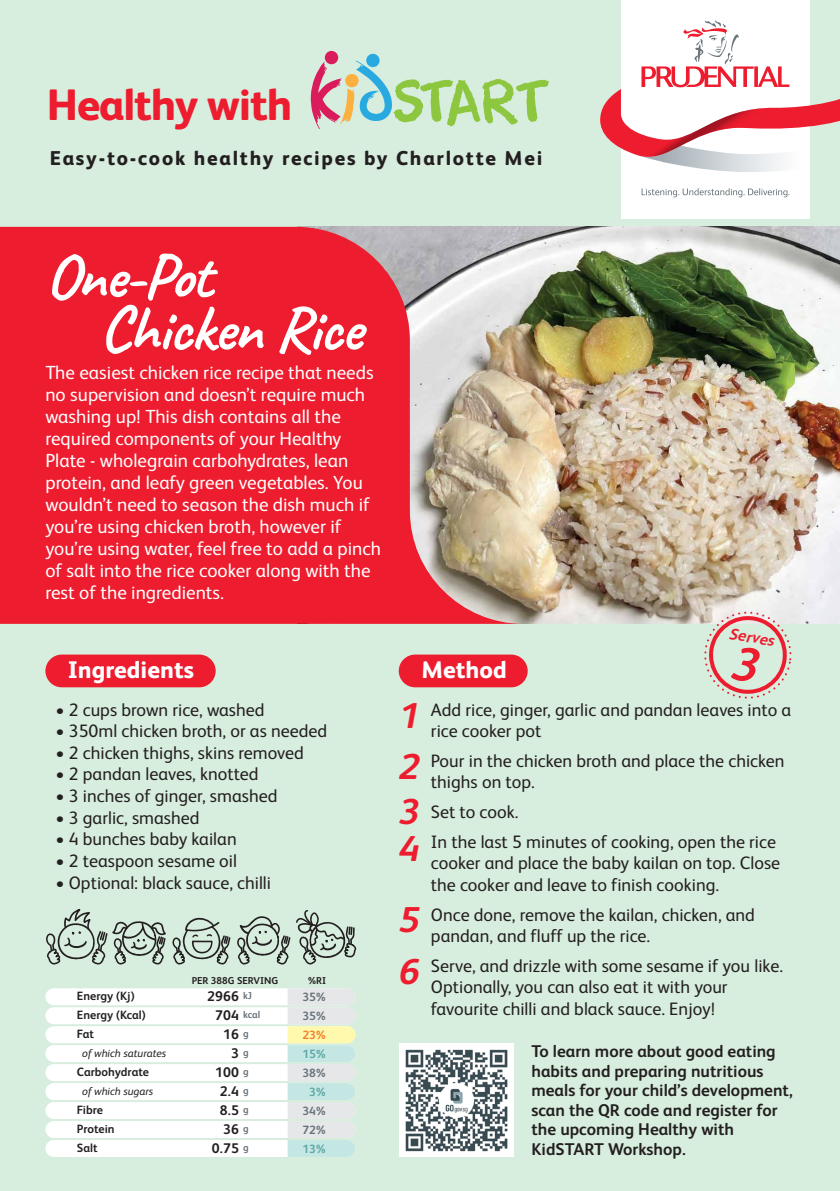
<style>
.page{position:relative;width:840px;height:1191px;background:#fff}
.page>*{position:absolute;margin:0;border:0;box-sizing:border-box;transform-origin:0 0}
.t1{font:700 64px/52.6px "Caveat";letter-spacing:-.025em;color:#fff}
.t2{font:800 44px "FS Albert Pro";letter-spacing:-.025em;color:#ed1c2e}
.t3{font:italic 700 36px/50.8px "FS Albert Pro";color:#ed1c2e;scale:1.04 1}
.t4{font:800 24px "FS Albert Pro";color:#fff}
.t5{font:800 20px "FS Albert Pro";letter-spacing:.085em;color:#231f20}
.t6{font:19px/22px "FS Albert Pro";color:#fff}
.t7{font:18px/21.6px "FS Albert Pro";color:#231f20}
.t8{font:700 17px/19.4px "FS Albert Pro";color:#231f20}
.t9{font:italic 700 16px "FS Albert Pro";color:#ed1c2e}
.t10{font:700 14px/19px "FS Albert Pro";letter-spacing:.01em;color:#231f20;text-align:right}
.t11{font:700 12px "FS Albert Pro";color:#231f20}
.t12{font:700 12px/19px "FS Albert Pro";color:#68737a}
.t13{font:700 12px "FS Albert Pro";color:#5ca8a5}
.t14{font:700 12px "FS Albert Pro";color:#f57e29}
.t15{font:italic 11px "FS Albert Pro";color:#231f20}
.t16{font:700 10px "FS Albert Pro";color:#231f20}
.t17{font:700 10px "FS Albert Pro";color:#68737a}
</style>
<div class="page">
<div style="left:0;top:0;width:839px;height:1191px;background:#d7eddd"></div>
<img style="left:816px;top:227px;width:23px;height:397px">
<img style="left:0;top:227px;width:816px;height:397px">
<div style="left:324px;top:51px;width:14px;height:13px;background:#da1c5c;border-radius:50%"></div>
<div style="left:366px;top:54px;width:13px;height:13px;background:#28aae1;border-radius:50%"></div>
<svg style="left:310px;top:61px;width:238px;height:68px"></svg>
<div style="left:45px;top:654px;width:170px;height:33px;background:#ed1c2e;border-radius:16px"></div>
<div style="left:398px;top:654px;width:129px;height:33px;background:#ed1c2e;border-radius:16px"></div>
<div style="left:621px;top:0;width:188px;height:218px;background:#fff"></div>
<svg style="left:600px;top:20px;width:239px;height:152px"></svg>
<svg style="left:641px;top:188px;width:148px;height:9px"></svg>
<div style="left:45px;top:1007px;width:310px;height:17px;background:#fff;border-radius:9px"></div>
<div style="left:45px;top:1026px;width:310px;height:17px;background:#fff;border-radius:9px"></div>
<div style="left:45px;top:1045px;width:310px;height:17px;background:#fff;border-radius:9px"></div>
<div style="left:45px;top:1064px;width:310px;height:17px;background:#fff;border-radius:9px"></div>
<div style="left:45px;top:1083px;width:310px;height:17px;background:#fff;border-radius:9px"></div>
<div style="left:45px;top:1102px;width:310px;height:17px;background:#fff;border-radius:9px"></div>
<div style="left:45px;top:1121px;width:310px;height:17px;background:#fff;border-radius:9px"></div>
<div style="left:45px;top:988px;width:310px;height:17px;background:#fff;border-radius:9px"></div>
<div style="left:45px;top:1140px;width:310px;height:17px;background:#fff;border-radius:9px"></div>
<svg style="left:287px;top:988px;width:68px;height:169px;background:#dde9e0"></svg>
<img style="left:399px;top:1043px;width:114px;height:114px">
<svg style="left:296px;top:910px;width:60px;height:55px"></svg>
<svg style="left:237px;top:916px;width:53px;height:48px"></svg>
<svg style="left:46px;top:908px;width:120px;height:56px"></svg>
<svg style="left:172px;top:917px;width:58px;height:47px"></svg>
<svg style="left:701px;top:609px;width:92px;height:90px"></svg>
<h2 class="t2" style="left:47px;top:70px;width:247px">Healthy with</h2>
<p class="t5" style="left:50px;top:142px;width:493px">Easy-to-cook healthy recipes by Charlotte Mei</p>
<h1 class="t1" style="left:99px;top:250px;width:263px;text-indent:-54px">One-Pot<br>Chicken Rice</h1>
<p class="t6" style="left:45px;top:360px;width:337px">The easiest chicken rice recipe that needs no supervision and doesn’t require much washing up! This dish contains all the required components of your Healthy Plate - wholegrain carbohydrates, lean protein, and leafy green vegetables. You wouldn’t need to season the dish much if you’re using chicken broth, however if you’re using water, feel free to add a pinch of salt into the rice cooker along with the rest of the ingredients.</p>
<p class="t9" style="left:731px;top:621px;width:47px;rotate:10deg">Serves</p>
<h3 class="t4" style="left:68px;top:650px;width:128px">Ingredients</h3>
<h3 class="t4" style="left:421px;top:651px;width:87px">Method</h3>
<p class="t7" style="left:430px;top:697px;width:362px">Add rice, ginger, garlic and pandan leaves into a rice cooker pot</p>
<p class="t7" style="left:430px;top:748px;width:355px">Pour in the chicken broth and place the chicken thighs on top.</p>
<p class="t7" style="left:430px;top:795px;width:346px;line-height:29.6px">Set to cook.<br>In the last 5 minutes of cooking, open the rice</p>
<p class="t7" style="left:430px;top:851px;width:350px">cooker and place the baby kailan on top. Close the cooker and leave to finish cooking.</p>
<p class="t7" style="left:430px;top:902px;width:325px">Once done, remove the kailan, chicken, and pandan, and fluff up the rice.</p>
<p class="t7" style="left:430px;top:953px;width:353px">Serve, and drizzle with some sesame if you like.<br>Optionally, you can also eat it with your favourite chilli and black sauce. Enjoy!</p>
<p class="t7" style="left:55px;top:697px;width:210px">• 2 cups brown rice, washed</p>
<p class="t7" style="left:55px;top:719px;width:273px">• 350ml chicken broth, or as needed</p>
<p class="t7" style="left:55px;top:740px;width:250px">• 2 chicken thighs, skins removed</p>
<p class="t7" style="left:55px;top:762px;width:204px">• 2 pandan leaves, knotted</p>
<p class="t7" style="left:55px;top:783px;width:223px">• 3 inches of ginger, smashed</p>
<p class="t7" style="left:55px;top:805px;width:146px">• 3 garlic, smashed</p>
<p class="t7" style="left:55px;top:827px;width:183px">• 4 bunches baby kailan</p>
<p class="t7" style="left:55px;top:848px;width:183px">• 2 teaspoon sesame oil</p>
<p class="t7" style="left:55px;top:870px;width:217px">• Optional: black sauce, chilli</p>
<h3 class="t3" style="left:399px;top:688px;width:22px">1<br>2</h3>
<h3 class="t3" style="left:399px;top:790px;width:22px;line-height:37.6px">3<br>4</h3>
<h3 class="t3" style="left:399px;top:891px;width:22px;line-height:52.2px">5<br>6</h3>
<p class="t16" style="left:191px;top:973px;width:88px">PER 388G SERVING</p>
<p class="t16" style="left:308px;top:973px;width:19px">%RI</p>
<p class="t10" style="left:207px;top:985px;width:33px">2966<br>704<br>16<br>3<br>100<br>2.4<br>8.5<br>36<br>0.75</p>
<p class="t12" style="left:302px;top:986px;width:25px">35%<br>35%</p>
<p class="t11" style="left:77px;top:988px;width:59px">Energy (Kj)</p>
<p class="t17" style="left:243px;top:988px;width:11px">kJ</p>
<p class="t11" style="left:77px;top:1006px;width:70px">Energy (Kcal)</p>
<p class="t17" style="left:243px;top:1007px;width:19px">kcal</p>
<p class="t11" style="left:77px;top:1025px;width:19px">Fat</p>
<p class="t17" style="left:243px;top:1026px;width:7px">g</p>
<p class="t15" style="left:82px;top:1045px;width:85px">of which saturates</p>
<p class="t17" style="left:243px;top:1045px;width:7px">g</p>
<p class="t11" style="left:77px;top:1063px;width:74px">Carbohydrate</p>
<p class="t17" style="left:243px;top:1064px;width:7px">g</p>
<p class="t15" style="left:82px;top:1083px;width:73px">of which sugars</p>
<p class="t17" style="left:243px;top:1083px;width:7px">g</p>
<p class="t11" style="left:77px;top:1101px;width:28px">Fibre</p>
<p class="t17" style="left:243px;top:1102px;width:7px">g</p>
<p class="t11" style="left:77px;top:1120px;width:39px">Protein</p>
<p class="t17" style="left:243px;top:1121px;width:7px">g</p>
<p class="t11" style="left:77px;top:1139px;width:22px">Salt</p>
<p class="t17" style="left:243px;top:1140px;width:7px">g</p>
<p class="t14" style="left:302px;top:1026px;width:25px">23%</p>
<p class="t13" style="left:302px;top:1045px;width:25px">15%</p>
<p class="t12" style="left:302px;top:1062px;width:25px">38%</p>
<p class="t13" style="left:309px;top:1083px;width:18px">3%</p>
<p class="t12" style="left:302px;top:1100px;width:25px">34%<br>72%</p>
<p class="t13" style="left:302px;top:1140px;width:25px">13%</p>
<p class="t8" style="left:531px;top:1040px;width:263px">To learn more about good eating habits and preparing nutritious meals for your child’s development, scan the QR code and register for the upcoming Healthy with<br>KidSTART Workshop.</p>
</div>
